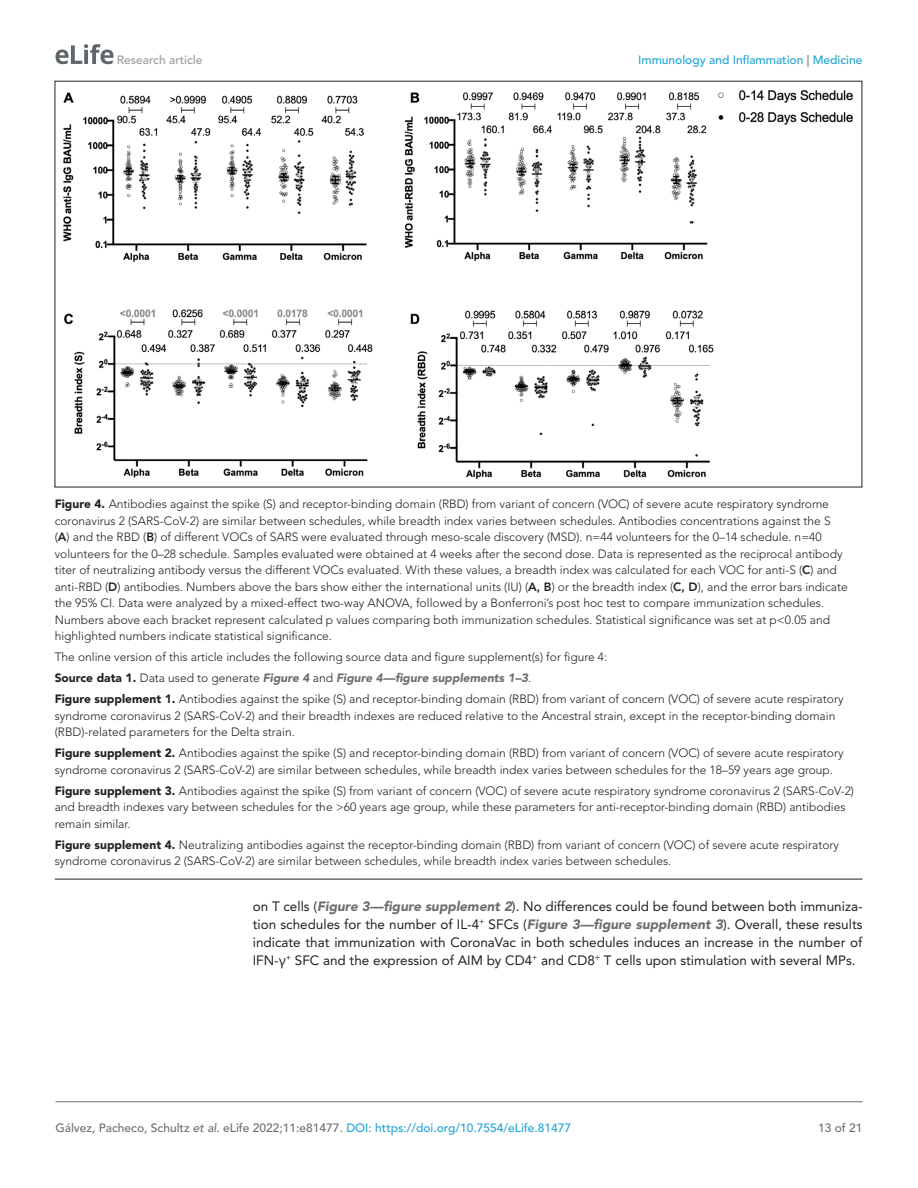
<style>
.page{position:relative;width:918px;height:1188px;background:#fff}
.page>*{position:absolute;margin:0;border:0;box-sizing:border-box;transform-origin:0 0}
.t1{font:13.5px/18px "Avenir LT Std";color:#231f20;text-align:justify}
.t2{font:300 12px/16.5px "Avenir LT Std";color:#231f20}
.t3{font:500 12px "Avenir LT Std";color:#6e6e70}
.t4{font:500 12px "Avenir LT Std";color:#1ea4d7}
.t5{font:500 12px "Avenir LT Std";color:#9a9a9a}
.s1{color:#6e6e70}
.s2{font-weight:900}
.s3{font-weight:800}
.s4{font-weight:900;font-style:italic;color:#6e6e70}
.s5{font-family:"Segoe UI"}
.s6{font-style:italic}
.s7{color:#1ea4d7}
</style>
<div class="page">
<svg style="left:55px;top:44px;width:59px;height:20px"></svg>
<hr style="left:56px;top:1101px;width:806px;height:1px;background:#6e6e70">
<hr style="left:55px;top:879px;width:807px;height:1px;background:#231f20">
<img style="left:64px;top:90px;width:789px;height:388px">
<p class="t5" style="left:117px;top:53px;width:87px">Research article</p>
<p class="t4" style="left:638px;top:53px;width:226px">Immunology and Inflammation <span class="s1">|</span> Medicine</p>
<p class="t2" style="left:55px;top:496px;width:795px"><span class="s2">Figure 4.</span> Antibodies against the spike (S) and receptor-binding domain (RBD) from variant of concern (VOC) of severe acute respiratory syndrome coronavirus 2 (SARS-CoV-2) are similar between schedules, while breadth index varies between schedules. Antibodies concentrations against the S (<span class="s3">A</span>) and the RBD (<span class="s3">B</span>) of different VOCs of SARS were evaluated through meso-scale discovery (MSD). n=44 volunteers for the 0–14 schedule. n=40 volunteers for the 0–28 schedule. Samples evaluated were obtained at 4 weeks after the second dose. Data is represented as the reciprocal antibody titer of neutralizing antibody versus the different VOCs evaluated. With these values, a breadth index was calculated for each VOC for anti-S (<span class="s3">C</span>) and anti-RBD (<span class="s3">D</span>) antibodies. Numbers above the bars show either the international units (IU) (<span class="s3">A, B</span>) or the breadth index (<span class="s3">C, D</span>), and the error bars indicate the 95% CI. Data were analyzed by a mixed-effect two-way ANOVA, followed by a Bonferroni’s post hoc test to compare immunization schedules.<br>Numbers above each bracket represent calculated p values comparing both immunization schedules. Statistical significance was set at p&lt;0.05 and highlighted numbers indicate statistical significance.</p>
<p class="t2" style="left:55px;top:647px;width:790px;line-height:21px">The online version of this article includes the following source data and figure supplement(s) for figure 4:<br><span class="s2">Source data 1.</span> Data used to generate <span class="s4">Figure 4</span> and <span class="s4">Figure 4—figure supplements 1–3</span>.<br><span class="s2">Figure supplement 1.</span> Antibodies against the spike (S) and receptor-binding domain (RBD) from variant of concern (VOC) of severe acute respiratory</p>
<p class="t2" style="left:55px;top:707px;width:782px">syndrome coronavirus 2 (SARS-CoV-2) and their breadth indexes are reduced relative to the Ancestral strain, except in the receptor-binding domain (RBD)-related parameters for the Delta strain.</p>
<p class="t2" style="left:55px;top:745px;width:790px"><span class="s2">Figure supplement 2.</span> Antibodies against the spike (S) and receptor-binding domain (RBD) from variant of concern (VOC) of severe acute respiratory syndrome coronavirus 2 (SARS-CoV-2) are similar between schedules, while breadth index varies between schedules for the 18–59 years age group.</p>
<p class="t2" style="left:55px;top:782px;width:801px"><span class="s2">Figure supplement 3.</span> Antibodies against the spike (S) from variant of concern (VOC) of severe acute respiratory syndrome coronavirus 2 (SARS-CoV-2) and breadth indexes vary between schedules for the &gt;60 years age group, while these parameters for anti-receptor-binding domain (RBD) antibodies remain similar.</p>
<p class="t2" style="left:55px;top:836px;width:786px"><span class="s2">Figure supplement 4.</span> Neutralizing antibodies against the receptor-binding domain (RBD) from variant of concern (VOC) of severe acute respiratory syndrome coronavirus 2 (SARS-CoV-2) are similar between schedules, while breadth index varies between schedules.</p>
<p class="t1" style="left:253px;top:898px;width:611px">on T cells (<span class="s4">Figure 3—figure supplement 2</span>). No differences could be found between both immuniza&shy;tion schedules for the number of IL-4<sup>+</sup> SFCs (<span class="s4">Figure 3—figure supplement 3</span>). Overall, these results indicate that immunization with CoronaVac in both schedules induces an increase in the number of IFN-<span class="s5">γ</span><sup>+</sup> SFC and the expression of AIM by CD4<sup>+</sup> and CD8<sup>+</sup> T cells upon stimulation with several MPs.</p>
<p class="t3" style="left:56px;top:1121px;width:517px">Gálvez, Pacheco, Schultz <span class="s6">et al</span>. eLife 2022;11:e81477. <span class="s7">DOI: https://doi.org/10.7554/eLife.81477</span></p>
<p class="t3" style="left:818px;top:1121px;width:46px">13 of 21</p>
</div>
